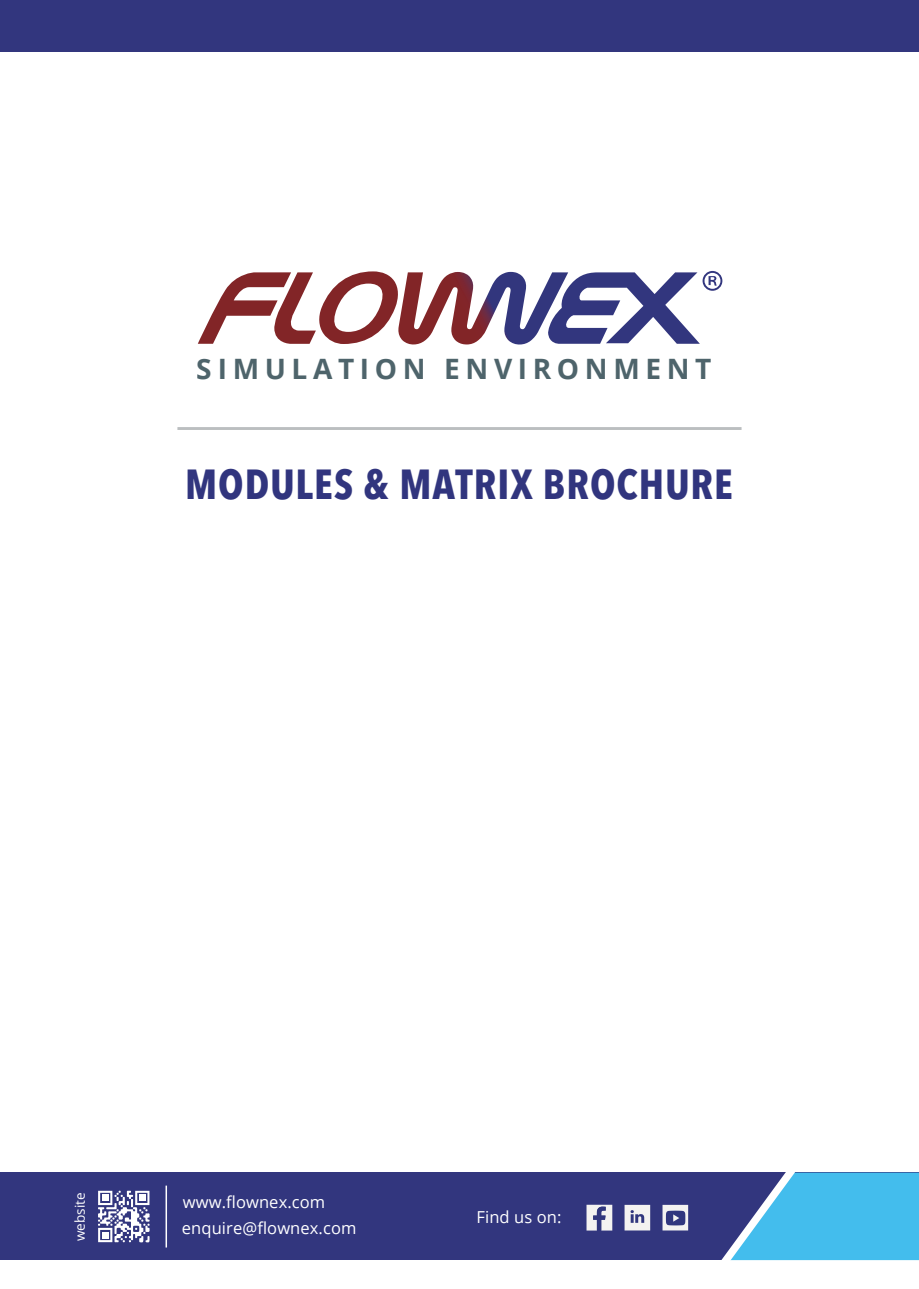
<style>
.page{position:relative;width:919px;height:1289px;background:#fff}
.page>*{position:absolute;margin:0;border:0;box-sizing:border-box;transform-origin:0 0}
.t1{font:700 condensed 41.7px "Avenir Next LT Pro";letter-spacing:.025em;color:#31357e}
.t2{font:700 28.05px "Open Sans";letter-spacing:.2em;color:#4e646b}
.t3{font:16.5px "Open Sans";letter-spacing:.005em;color:#fff}
.t4{font:13.5px "Open Sans";letter-spacing:.005em;color:#fff}
</style>
<div class="page">
<div style="left:0;top:0;width:918px;height:51px;background:#32367e"></div>
<div style="left:0;top:1172px;width:918px;height:87px;background:#32367e"></div>
<svg style="left:722px;top:1172px;width:196px;height:87px"></svg>
<svg style="left:586px;top:1204px;width:26px;height:26px"></svg>
<svg style="left:624px;top:1204px;width:26px;height:26px"></svg>
<svg style="left:662px;top:1204px;width:26px;height:26px"></svg>
<svg style="left:98px;top:1190px;width:52px;height:52px"></svg>
<hr style="left:165px;top:1185px;width:2px;height:62px;background:#fff">
<hr style="left:177px;top:427px;width:564px;height:3px;background:#bbbec0">
<svg style="left:198px;top:271px;width:524px;height:74px"></svg>
<h2 class="t2" style="left:197px;top:349px;width:516px">SIMULATION ENVIRONMENT</h2>
<h1 class="t1" style="left:185px;top:459px;width:549px">MODULES &amp; MATRIX BROCHURE</h1>
<p class="t4" style="left:71px;top:1241px;width:51px;rotate:-90deg">website</p>
<p class="t3" style="left:183px;top:1190px;width:144px">www.flownex.com</p>
<p class="t3" style="left:182px;top:1217px;width:176px">enquire@flownex.com</p>
<p class="t3" style="left:476px;top:1205px;width:86px">Find us on:</p>
</div>
